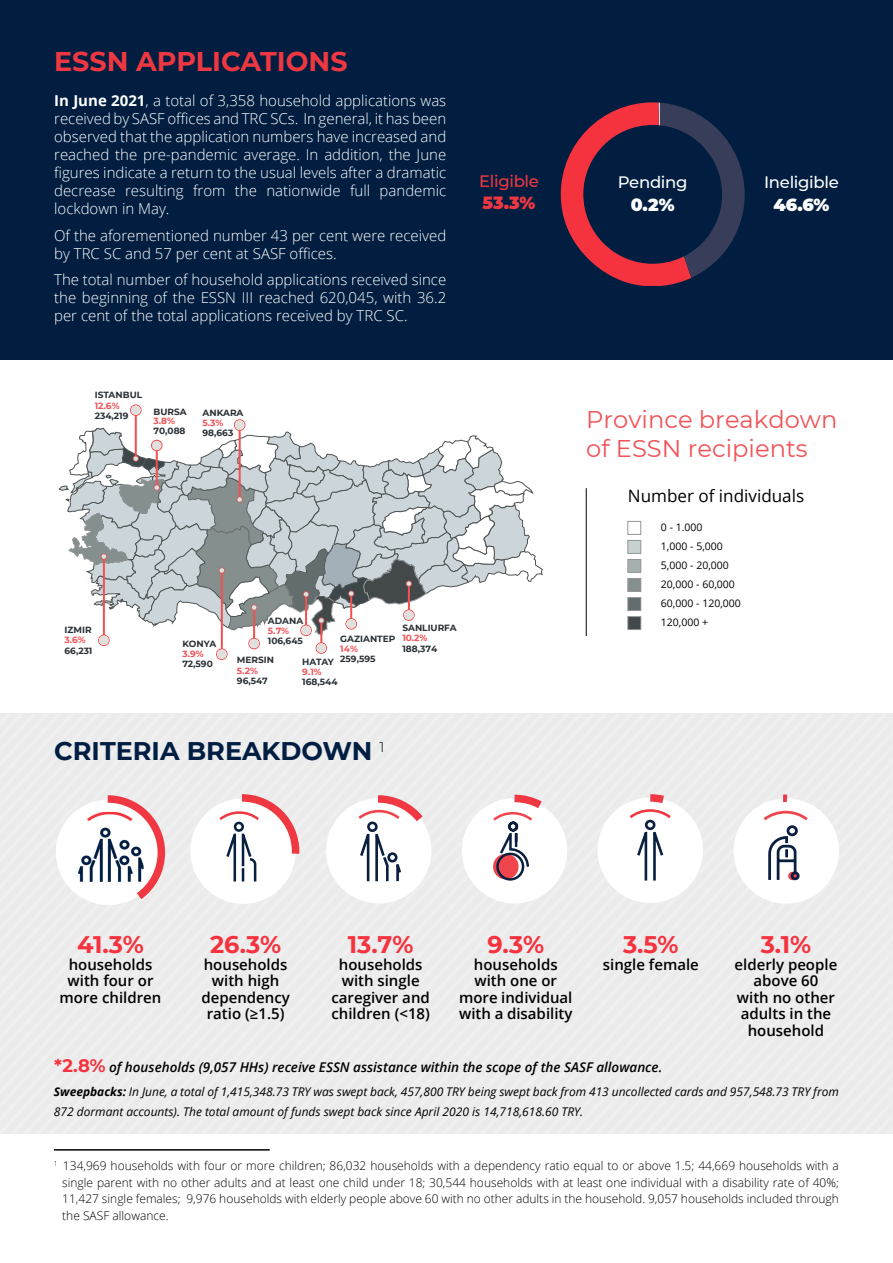
<style>
.page{position:relative;width:893px;height:1263px;background:#fff}
.page>*{position:absolute;margin:0;border:0;box-sizing:border-box;transform-origin:0 0}
.t1{font:700 27px "Montserrat";color:#ef3742}
.t2{font:700 25.5px "Montserrat";color:#001e42}
.t3{font:24.15px "Montserrat";color:#f05358}
.t4{font:700 24px "Montserrat";color:#f5333f}
.t5{font:700 18px "Montserrat";color:#f5333f}
.t6{font:900 17.25px "Montserrat";color:#fff}
.t7{font:900 17.25px "Montserrat";color:#ef3742}
.t8{font:17.1px "Open Sans";color:#000}
.t9{font:500 16.5px "Montserrat";letter-spacing:-.02em;color:#fff}
.t10{font:500 16.5px "Montserrat";letter-spacing:-.02em;color:#ef3742}
.t11{font:300 15px/18px "Open Sans";color:#fff}
.t12{font:600 15px/16.5px "Open Sans";color:#000;text-align:center}
.t13{font:300 13.95px "Montserrat";color:#000101}
.t14{font:italic 600 13.5px "Open Sans";color:#000}
.t15{font:300 12px/16.5px "Open Sans";color:#000;text-align:right}
.t16{font:italic 12px/19.5px "Open Sans";color:#000}
.t17{font:10.5px/19px "Open Sans";color:#000}
.t18{font:700 9px "Montserrat";color:#292f33}
.t19{font:700 9px "Montserrat";color:#f05358}
.t20{font:300 7.05px "Open Sans";color:#000}
.s1{font-weight:700}
</style>
<div class="page">
<div style="left:169px;top:715px;width:353px;height:419px;background:#ebebec"></div>
<div style="left:522px;top:715px;width:239px;height:419px;background:#ebebec"></div>
<div style="left:0;top:0;width:893px;height:360px;background:#011e41"></div>
<hr style="left:54px;top:1149px;width:216px;height:1px;background:#000101">
<svg style="left:561px;top:102px;width:184px;height:184px"></svg>
<svg style="left:59px;top:404px;width:484px;height:256px"></svg>
<div style="left:627px;top:521px;width:14px;height:14px;border:1px solid #939598"></div>
<div style="left:628px;top:578px;width:13px;height:13px;background:#848f8e"></div>
<div style="left:627px;top:578px;width:14px;height:14px;border:1px solid #939598"></div>
<div style="left:628px;top:540px;width:13px;height:13px;background:#c6d3d0"></div>
<div style="left:627px;top:540px;width:14px;height:14px;border:1px solid #939598"></div>
<div style="left:628px;top:597px;width:13px;height:13px;background:#646d6d"></div>
<div style="left:627px;top:597px;width:14px;height:14px;border:1px solid #939598"></div>
<div style="left:628px;top:559px;width:13px;height:13px;background:#a5b1af"></div>
<div style="left:627px;top:559px;width:14px;height:14px;border:1px solid #939598"></div>
<div style="left:628px;top:616px;width:13px;height:13px;background:#43494a"></div>
<div style="left:627px;top:616px;width:14px;height:14px;border:1px solid #939598"></div>
<hr style="left:586px;top:488px;width:1px;height:148px;background:#000">
<svg style="left:0;top:715px;width:169px;height:419px"></svg>
<div style="left:190px;top:798px;width:106px;height:106px;background:#fff;border-radius:50%"></div>
<svg style="left:217px;top:790px;width:86px;height:94px"></svg>
<div style="left:326px;top:798px;width:105px;height:105px;background:#fff;border-radius:50%"></div>
<svg style="left:356px;top:791px;width:74px;height:93px"></svg>
<div style="left:462px;top:798px;width:105px;height:105px;background:#fff;border-radius:50%"></div>
<svg style="left:490px;top:791px;width:60px;height:90px"></svg>
<div style="left:598px;top:797px;width:105px;height:106px;background:#fff;border-radius:50%"></div>
<svg style="left:627px;top:790px;width:47px;height:91px"></svg>
<div style="left:734px;top:798px;width:105px;height:106px;background:#fff;border-radius:50%"></div>
<svg style="left:761px;top:715px;width:132px;height:419px"></svg>
<h1 class="t1" style="left:54px;top:42px;width:295px">ESSN APPLICATIONS</h1>
<p class="t11" style="left:54px;top:91px;width:394px;text-align:right"><span class="s1">In June 2021</span>, a total of 3,358 household applications was received by SASF offices and TRC SCs In. general it, has been observed that the application numbers have increased and reached the pre-pandemic average. In addition, the June figures indicate a return to the usual levels after a dramatic pandemic</p>
<p class="t11" style="left:193px;top:181px;width:34px">from</p>
<p class="t11" style="left:350px;top:181px;width:22px">full</p>
<p class="t11" style="left:54px;top:181px;width:117px">decrease lockdown in May.</p>
<p class="t11" style="left:54px;top:226px;width:394px">Of the aforementioned number 43 per cent were received by TRC SC and 57 per cent at SASF offices.</p>
<p class="t11" style="left:54px;top:270px;width:394px;text-align:justify">The total number of household applications received since the beginning of the ESSN III reached 620,045, with 36.2 per cent of the total applications received by TRC SC.</p>
<p class="t11" style="left:125px;top:181px;width:60px">resulting</p>
<p class="t11" style="left:235px;top:181px;width:24px">the</p>
<p class="t11" style="left:266px;top:181px;width:76px">nationwide</p>
<p class="t18" style="left:95px;top:388px;width:49px">ISTANBUL</p>
<p class="t19" style="left:95px;top:399px;width:26px">12.6%</p>
<p class="t18" style="left:95px;top:409px;width:35px">234,219</p>
<p class="t18" style="left:154px;top:405px;width:35px">BURSA</p>
<p class="t19" style="left:154px;top:415px;width:23px">3.8%</p>
<p class="t18" style="left:154px;top:424px;width:33px">70,088</p>
<p class="t18" style="left:203px;top:407px;width:42px">ANKARA</p>
<p class="t19" style="left:203px;top:417px;width:22px">5.3%</p>
<p class="t18" style="left:203px;top:427px;width:32px">98,663</p>
<p class="t10" style="left:479px;top:169px;width:61px">Eligible</p>
<p class="t7" style="left:482px;top:190px;width:54px">53.3%</p>
<p class="t18" style="left:65px;top:623px;width:29px">IZMIR</p>
<p class="t19" style="left:65px;top:633px;width:23px">3.6%</p>
<p class="t18" style="left:65px;top:644px;width:29px">66,231</p>
<p class="t18" style="left:182px;top:637px;width:35px">KONYA</p>
<p class="t19" style="left:182px;top:647px;width:23px">3.9%</p>
<p class="t18" style="left:182px;top:657px;width:32px">72,590</p>
<p class="t18" style="left:268px;top:615px;width:37px">ADANA</p>
<p class="t18" style="left:302px;top:655px;width:33px">HATAY</p>
<p class="t18" style="left:402px;top:621px;width:56px">SANLIURFA</p>
<p class="t19" style="left:268px;top:625px;width:23px">5.7%</p>
<p class="t18" style="left:268px;top:635px;width:36px">106,645</p>
<p class="t19" style="left:402px;top:632px;width:27px">10.2%</p>
<p class="t18" style="left:402px;top:642px;width:36px">188,374</p>
<p class="t18" style="left:340px;top:632px;width:57px">GAZIANTEP</p>
<p class="t19" style="left:340px;top:642px;width:19px">14%</p>
<p class="t18" style="left:340px;top:652px;width:37px">259,595</p>
<p class="t18" style="left:237px;top:653px;width:39px">MERSIN</p>
<p class="t19" style="left:237px;top:664px;width:22px">5.2%</p>
<p class="t18" style="left:237px;top:675px;width:32px">96,547</p>
<p class="t19" style="left:302px;top:665px;width:21px">9.1%</p>
<p class="t18" style="left:302px;top:675px;width:37px">168,544</p>
<h2 class="t2" style="left:54px;top:732px;width:320px">CRITERIA BREAKDOWN</h2>
<p class="t13" style="left:380px;top:737px;width:6px">1</p>
<p class="t9" style="left:618px;top:171px;width:71px">Pending</p>
<p class="t6" style="left:631px;top:192px;width:45px">0.2%</p>
<p class="t9" style="left:764px;top:171px;width:76px">Ineligible</p>
<p class="t6" style="left:774px;top:192px;width:57px">46.6%</p>
<h3 class="t3" style="left:586px;top:403px;width:253px">Province breakdown</h3>
<h3 class="t3" style="left:586px;top:432px;width:223px">of ESSN recipients</h3>
<p class="t8" style="left:628px;top:484px;width:178px">Number of individuals</p>
<p class="t17" style="left:661px;top:517px;width:81px">-0 1.000<br>1,000 - 5,000<br>5,000 - 20,000<br>20,000 - 60,000<br>60,000 - 120,000<br>120,000 +</p>
<h3 class="t4" style="left:77px;top:927px;width:68px">41.3%</h3>
<p class="t12" style="left:60px;top:956px;width:103px">households with four or more children</p>
<h3 class="t4" style="left:210px;top:927px;width:73px">26.3%</h3>
<p class="t12" style="left:201px;top:956px;width:90px">households with high dependency ratio ≤) 1.5(</p>
<h3 class="t4" style="left:348px;top:927px;width:67px">13.7%</h3>
<p class="t12" style="left:331px;top:956px;width:100px">households with single caregiver and children &gt;) 18(</p>
<h3 class="t4" style="left:487px;top:927px;width:58px">9.3%</h3>
<p class="t12" style="left:459px;top:956px;width:115px">households with one or more individual with a disability</p>
<h3 class="t4" style="left:623px;top:927px;width:57px">3.5%</h3>
<p class="t12" style="left:603px;top:956px;width:98px">single female</p>
<h3 class="t4" style="left:761px;top:927px;width:52px">3.1%</h3>
<p class="t12" style="left:735px;top:956px;width:104px">elderly people above 60<br>with no other adults in the household</p>
<p class="t5" style="left:54px;top:1052px;width:53px">*2.8%</p>
<p class="t14" style="left:109px;top:1057px;width:555px">of households (9,057 HHs) receive ESSN assistance within the scope of the SASF allowance.</p>
<p class="t16" style="left:54px;top:1082px;width:787px"><span class="s1">Sweepbacks</span> In<span class="s1">:</span> June a, total of 1,415,348.73 TRY was swept back, 457,800 TRY being swept back from 413 uncollected cards and 957,548.73 TRYfrom<br>872 dormant accounts .) The total amount offunds swept back since April 2020 is 14,718,618.60 TRY.</p>
<p class="t20" style="left:54px;top:1159px;width:5px">1</p>
<p class="t15" style="left:63px;top:1157px;width:777px">134,969 households with four or more children; 86,032 households with a dependency ratio equal to or above 1.5; 44,669 households with a</p>
<p class="t15" style="left:62px;top:1174px;width:778px">single parent with no other adults and at least one child under 18; 30,544 households with at least one individual with a disability rate of 40%;<br>9,976 households with elderly people above 60 with no other adults in the household. 9,057 households included through</p>
<p class="t15" style="left:62px;top:1190px;width:120px;text-align:left">11,427 single females; the SASF allowance.</p>
</div>
